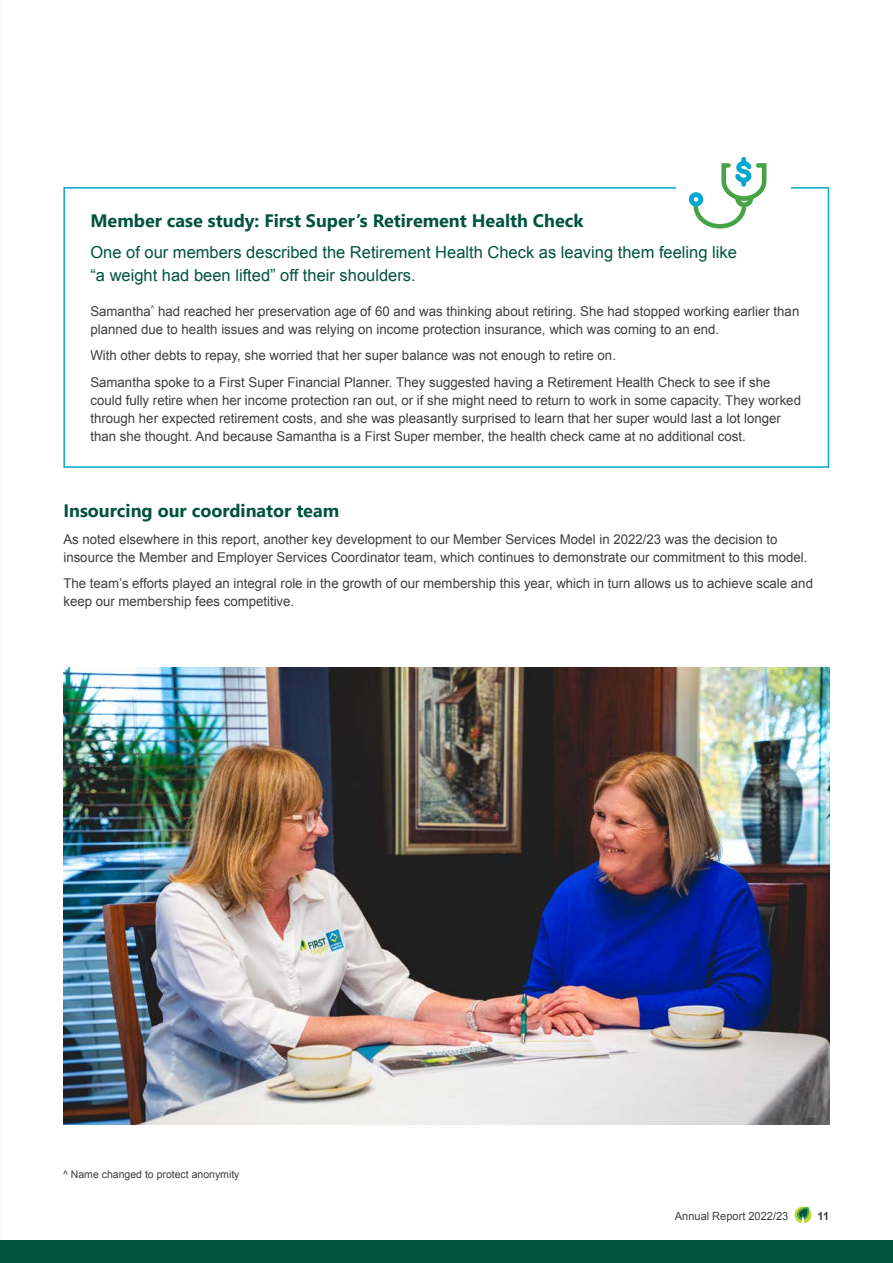
<style>
.page{position:relative;width:893px;height:1263px;background:#fff}
.page>*{position:absolute;margin:0;border:0;box-sizing:border-box;transform-origin:0 0}
._2023__AR__Heading_L1{font:700 18px "Segoe UI";color:#00533e}
._2023_AR__Intro_text_B_Forest_Arial{font:16.5px/22.5px "Arial";color:#00533e}
._2023_AR__Body_Copy_9pt_12pt{font:13.5px/18px "Arial";color:#3e3e3f}
._2023_A4__Body_Copy_9pt_12pt__LIST_1_spac{font:13.5px/18px "Arial";color:#3e3e3f}
.t1{font:11.25px "Arial";color:#3e3e3f}
.t2{font:700 11.25px "Arial";color:#3e3e3f}
._2023__AR__disclaimer_7pt{font:10.5px "Arial";color:#3e3e3f}
</style>
<div class="page">
<img style="left:64px;top:668px;width:765px;height:457px">
<div style="left:63px;top:187px;width:766px;height:281px;border:2px solid #05a8ce"></div>
<div style="left:676px;top:174px;width:115px;height:41px;background:#fff"></div>
<svg style="left:691px;top:157px;width:76px;height:72px"></svg>
<div style="left:689px;top:192px;width:14px;height:15px;border:5px solid #05a8ce;border-radius:50%"></div>
<svg style="left:794px;top:1206px;width:17px;height:17px"></svg>
<div style="left:0;top:1241px;width:893px;height:22px;background:#00533e"></div>
<p class="_2023__AR__Heading_L1" style="left:90px;top:204px;width:495px">Member case study: First Super’s Retirement Health Check</p>
<p class="_2023_AR__Intro_text_B_Forest_Arial" style="left:90px;top:241px;width:648px">One of our members described the Retirement Health Check as leaving them feeling like “a weight had been lifted” off their shoulders.</p>
<p class="_2023_AR__Body_Copy_9pt_12pt" style="left:90px;top:302px;width:710px">Samantha<sup>^</sup> had reached her preservation age of 60 and was thinking about retiring. She had stopped working earlier than planned due to health issues and was relying on income protection insurance, which was coming to an end.</p>
<p class="_2023_AR__Body_Copy_9pt_12pt" style="left:90px;top:347px;width:527px">With other debts to repay, she worried that her super balance was not enough to retire on.</p>
<p class="_2023_A4__Body_Copy_9pt_12pt__LIST_1_spac" style="left:90px;top:373px;width:712px">Samantha spoke to a First Super Financial Planner. They suggested having a Retirement Health Check to see if she could fully retire when her income protection ran out, or if she might need to return to work in some capacity. They worked through her expected retirement costs, and she was pleasantly surprised to learn that her super would last a lot longer than she thought. And because Samantha is a First Super member, the health check came at no additional cost.</p>
<p class="_2023__AR__Heading_L1" style="left:63px;top:494px;width:277px">Insourcing our coordinator team</p>
<p class="_2023_AR__Body_Copy_9pt_12pt" style="left:63px;top:530px;width:746px">As noted elsewhere in this report, another key development to our Member Services Model in 2022/23 was the decision to insource the Member and Employer Services Coordinator team, which continues to demonstrate our commitment to this model.</p>
<p class="_2023_AR__Body_Copy_9pt_12pt" style="left:63px;top:574px;width:751px">The team’s efforts played an integral role in the growth of our membership this year, which in turn allows us to achieve scale and keep our membership fees competitive.</p>
<p class="_2023__AR__disclaimer_7pt" style="left:63px;top:1167px;width:178px">^ Name changed to protect anonymity</p>
<p class="t1" style="left:675px;top:1209px;width:115px">Annual Report 2022/23</p>
<p class="t2" style="left:817px;top:1209px;width:13px">11</p>
</div>
